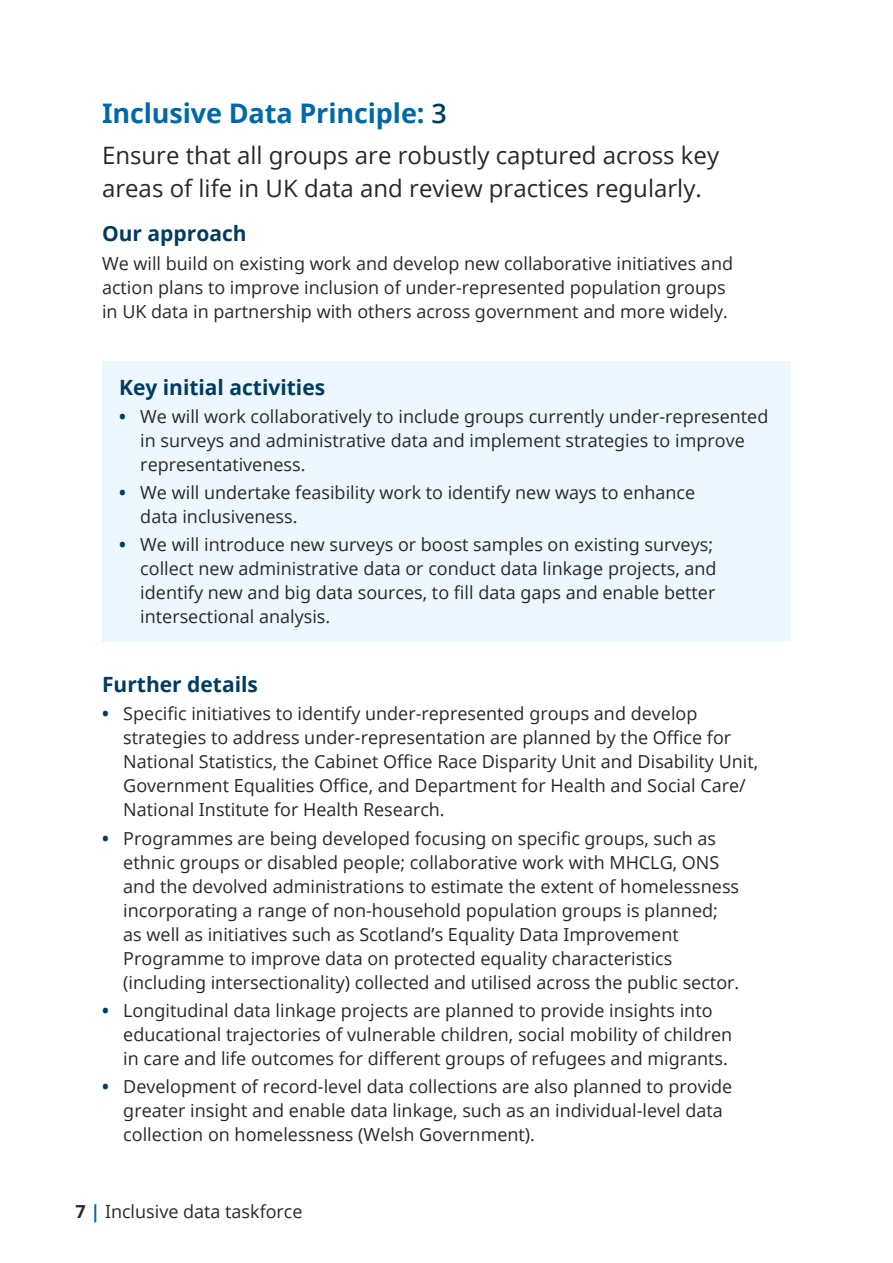
<style>
.page{position:relative;width:893px;height:1263px;background:#fff}
.page>*{position:absolute;margin:0;border:0;box-sizing:border-box;transform-origin:0 0}
.Heading_two{font:700 27px "Open Sans";letter-spacing:-.005em;color:#0068a9}
.Intro{font:24px/33px "Open Sans";color:#282827}
.Heading_three{font:700 21px "Open Sans";color:#003b61}
.Body_copy{font:18px/24px "Open Sans";color:#282827}
.s1{font-weight:600;color:#003b61}
.s2{font-weight:700;color:#003b61}
.s3{font-weight:700}
.s4{font-weight:700;color:#0068a9}
</style>
<div class="page">
<div style="left:102px;top:361px;width:689px;height:281px;background:#edf7fe"></div>
<h2 class="Heading_two" style="left:102px;top:94px;width:346px">Inclusive Data Principle: <span class="s1">3</span></h2>
<p class="Intro" style="left:102px;top:138px;width:619px">Ensure that all groups are robustly captured across key areas of life in UK data and review practices regularly.</p>
<h3 class="Heading_three" style="left:102px;top:219px;width:146px">Our approach</h3>
<p class="Body_copy" style="left:102px;top:250px;width:632px">We will build on existing work and develop new collaborative initiatives and action plans to improve inclusion of under-represented population groups in UK data in partnership with others across government and more widely.</p>
<h3 class="Heading_three" style="left:119px;top:372px;width:208px">Key initial activities</h3>
<p class="Body_copy" style="left:140px;top:404px;width:630px;text-indent:-21px"><span class="s2">•</span> We will work collaboratively to include groups currently under-represented in surveys and administrative data and implement strategies to improve representativeness.</p>
<p class="Body_copy" style="left:140px;top:480px;width:556px;text-indent:-21px"><span class="s2">•</span> We will undertake feasibility work to identify new ways to enhance data inclusiveness.</p>
<p class="Body_copy" style="left:140px;top:532px;width:578px;text-indent:-21px"><span class="s2">•</span> We will introduce new surveys or boost samples on existing surveys; collect new administrative data or conduct data linkage projects, and identify new and big data sources, to fill data gaps and enable better intersectional analysis.</p>
<h3 class="Heading_three" style="left:102px;top:670px;width:157px">Further details</h3>
<p class="Body_copy" style="left:123px;top:701px;width:636px;text-indent:-21px"><span class="s2">•</span> Specific initiatives to identify under-represented groups and develop strategies to address under-representation are planned by the Office for National Statistics, the Cabinet Office Race Disparity Unit and Disability Unit, Government Equalities Office, and Department for Health and Social Care/ National Institute for Health Research.</p>
<p class="Body_copy" style="left:123px;top:826px;width:617px;text-indent:-21px"><span class="s2">•</span> Programmes are being developed focusing on specific groups, such as ethnic groups or disabled people; collaborative work with MHCLG, ONS and the devolved administrations to estimate the extent of homelessness incorporating a range of non-household population groups is planned; as well as initiatives such as Scotland’s Equality Data Improvement Programme to improve data on protected equality characteristics (including intersectionality) collected and utilised across the public sector.</p>
<p class="Body_copy" style="left:123px;top:998px;width:610px;text-indent:-21px"><span class="s2">•</span> Longitudinal data linkage projects are planned to provide insights into educational trajectories of vulnerable children, social mobility of children in care and life outcomes for different groups of refugees and migrants.</p>
<p class="Body_copy" style="left:123px;top:1074px;width:611px;text-indent:-21px"><span class="s2">•</span> Development of record-level data collections are also planned to provide greater insight and enable data linkage, such as an individual-level data collection on homelessness (Welsh Government).</p>
<p class="Body_copy" style="left:75px;top:1199px;width:229px"><span class="s3">7</span> <span class="s4">|</span> Inclusive data taskforce</p>
</div>
